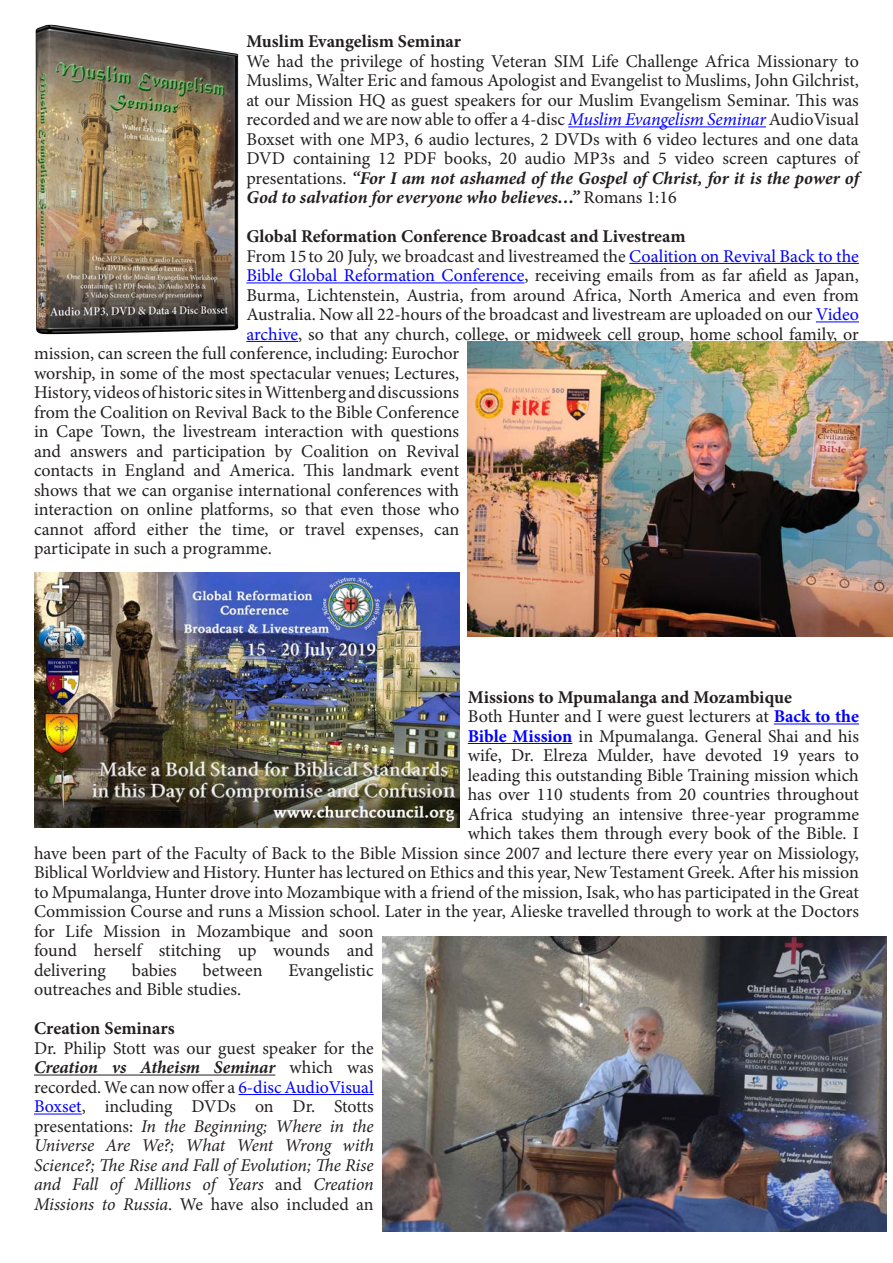
<style>
.page{position:relative;width:893px;height:1263px;background:#fff}
.page>*{position:absolute;margin:0;border:0;box-sizing:border-box;transform-origin:0 0}
.t1{font:18px/19.5px "Minion Pro";color:#231f20;text-align:justify}
.t2{font:italic 18px/19.5px "Minion Pro";letter-spacing:-.01em;color:#231f20;text-align:justify}
.t3{font:700 18px "Minion Pro";color:#231f20}
.s1{font-style:italic;color:#00f}
.s2{font-weight:700;font-style:italic}
.s3{color:#00f}
.s4{font-weight:700;color:#00f}
.s5{font-style:normal}
.s6{font-weight:700}
.s7{font-style:normal;color:#00f}
</style>
<div class="page">
<hr style="left:568px;top:126px;width:198px;height:1px;background:#00f">
<hr style="left:629px;top:263px;width:230px;height:1px;background:#00f">
<hr style="left:246px;top:282px;width:278px;height:1px;background:#00f">
<hr style="left:816px;top:321px;width:43px;height:1px;background:#00f">
<hr style="left:246px;top:341px;width:52px;height:1px;background:#00f">
<hr style="left:774px;top:723px;width:85px;height:1px;background:#00f">
<hr style="left:468px;top:743px;width:104px;height:1px;background:#00f">
<hr style="left:34px;top:1074px;width:241px;height:1px;background:#231f20">
<hr style="left:238px;top:1094px;width:136px;height:1px;background:#00f">
<hr style="left:34px;top:1113px;width:48px;height:1px;background:#00f">
<img style="left:35px;top:24px;width:204px;height:311px">
<img style="left:382px;top:936px;width:505px;height:296px">
<img style="left:468px;top:341px;width:425px;height:296px">
<img style="left:34px;top:573px;width:425px;height:255px">
<p class="t3" style="left:246px;top:29px;width:216px">Muslim Evangelism Seminar</p>
<p class="t1" style="left:246px;top:51px;width:614px">We had the privilege of hosting Veteran SIM Life Challenge Africa Missionary to Muslims, Walter Eric and famous Apologist and Evangelist to Muslims, John Gilchrist, at our Mission HQ as guest speakers for our Muslim Evangelism Seminar. This was recorded and we are now able to offer a 4-disc <span class="s1">Muslim Evangelism Seminar</span> AudioVisual Boxset with one MP3, 6 audio lectures, 2 DVDs with 6 video lectures and one data DVD containing 12 PDF books, 20 audio MP3s and 5 video screen captures of presentations. <span class="s2">“For I am not ashamed of the Gospel of Christ, for it is the power of God to salvation for everyone who believes…”</span> Romans 1:16</p>
<p class="t3" style="left:246px;top:224px;width:441px">Global Reformation Conference Broadcast and Livestream</p>
<p class="t1" style="left:246px;top:246px;width:614px">From 15to 20 July, we broadcast and livestreamed the <span class="s3">Coalition on Revival Back to the</span></p>
<p class="t1" style="left:246px;top:266px;width:614px"><span class="s3">Bible Global Reformation Conference</span>, receiving emails from as far afield as Japan,</p>
<p class="t1" style="left:246px;top:285px;width:614px">Burma, Lichtenstein, Austria, from around Africa, North America and even from</p>
<p class="t1" style="left:246px;top:305px;width:614px">Australia. Now all 22-hours of the broadcast and livestream are uploaded on our <span class="s3">Video</span></p>
<p class="t1" style="left:246px;top:324px;width:614px"><span class="s3">archive</span>, so that any church, college, or midweek cell group, home school family, or</p>
<p class="t1" style="left:34px;top:344px;width:427px">mission, can screen the full conference, including: Eurochor</p>
<p class="t1" style="left:34px;top:363px;width:427px">worship, in some of the most spectacular venues; Lectures,</p>
<p class="t1" style="left:34px;top:383px;width:427px">History, videos of historic sites in Wittenberg and discussions</p>
<p class="t1" style="left:34px;top:402px;width:427px">from the Coalition on Revival Back to the Bible Conference</p>
<p class="t1" style="left:34px;top:422px;width:427px">in Cape Town, the livestream interaction with questions</p>
<p class="t1" style="left:34px;top:441px;width:427px">and answers and participation by Coalition on Revival</p>
<p class="t1" style="left:34px;top:461px;width:427px">contacts in England and America. This landmark event</p>
<p class="t1" style="left:34px;top:480px;width:427px">shows that we can organise international conferences with</p>
<p class="t1" style="left:34px;top:500px;width:427px">interaction on online platforms, so that even those who</p>
<p class="t1" style="left:34px;top:519px;width:427px">cannot afford either the time, or travel expenses, can</p>
<p class="t1" style="left:34px;top:539px;width:239px">participate in such a programme.</p>
<p class="t3" style="left:468px;top:684px;width:326px">Missions to Mpumalanga and Mozambique</p>
<p class="t1" style="left:468px;top:707px;width:393px">Both Hunter and I were guest lecturers at <span class="s4">Back to the</span></p>
<p class="t1" style="left:468px;top:726px;width:393px"><span class="s4">Bible Mission</span> in Mpumalanga. General Shai and his</p>
<p class="t1" style="left:468px;top:746px;width:393px">wife, Dr. Elreza Mulder, have devoted 19 years to</p>
<p class="t1" style="left:468px;top:765px;width:393px">leading this outstanding Bible Training mission which</p>
<p class="t1" style="left:468px;top:785px;width:393px">has over 110 students from 20 countries throughout</p>
<p class="t1" style="left:468px;top:804px;width:393px">Africa studying an intensive three-year programme</p>
<p class="t1" style="left:468px;top:824px;width:393px">which takes them through every book of the Bible. I</p>
<p class="t1" style="left:34px;top:843px;width:826px">have been part of the Faculty of Back to the Bible Mission since 2007 and lecture there every year on Missiology,</p>
<p class="t1" style="left:34px;top:863px;width:826px">Biblical Worldview and History. Hunter has lectured on Ethics and this year, New Testament Greek. After his mission</p>
<p class="t1" style="left:34px;top:882px;width:826px">to Mpumalanga, Hunter drove into Mozambique with a friend of the mission, Isak, who has participated in the Great</p>
<p class="t1" style="left:34px;top:902px;width:827px">Commission Course and runs a Mission school. Later in the year, Alieske travelled through to work at the Doctors</p>
<p class="t1" style="left:34px;top:921px;width:341px">for Life Mission in Mozambique and soon</p>
<p class="t1" style="left:34px;top:941px;width:341px">found herself stitching up wounds and</p>
<p class="t1" style="left:34px;top:960px;width:73px">delivering</p>
<p class="t1" style="left:132px;top:960px;width:46px">babies</p>
<p class="t1" style="left:203px;top:960px;width:61px">between</p>
<p class="t1" style="left:288px;top:960px;width:87px">Evangelistic</p>
<p class="t1" style="left:34px;top:980px;width:209px">outreaches and Bible studies.</p>
<p class="t3" style="left:34px;top:1015px;width:142px">Creation Seminars</p>
<p class="t2" style="left:34px;top:1038px;width:341px"><span class="s5">Dr. Philip Stott was our guest speaker for the </span><span class="s6">Creation vs Atheism Seminar</span> <span class="s5">which was recorded. We can now offer a</span> <span class="s7">6-disc AudioVisual Boxset</span><span class="s5">, including DVDs on Dr. Stotts presentations:</span> In the Beginning; Where in the Universe Are We?; What Went Wrong with Science?; The Rise and Fall of Evolution; The Rise and Fall of Millions of Years <span class="s5">and</span> Creation Missions to Russia<span class="s5">. We have also included an</span></p>
</div>
